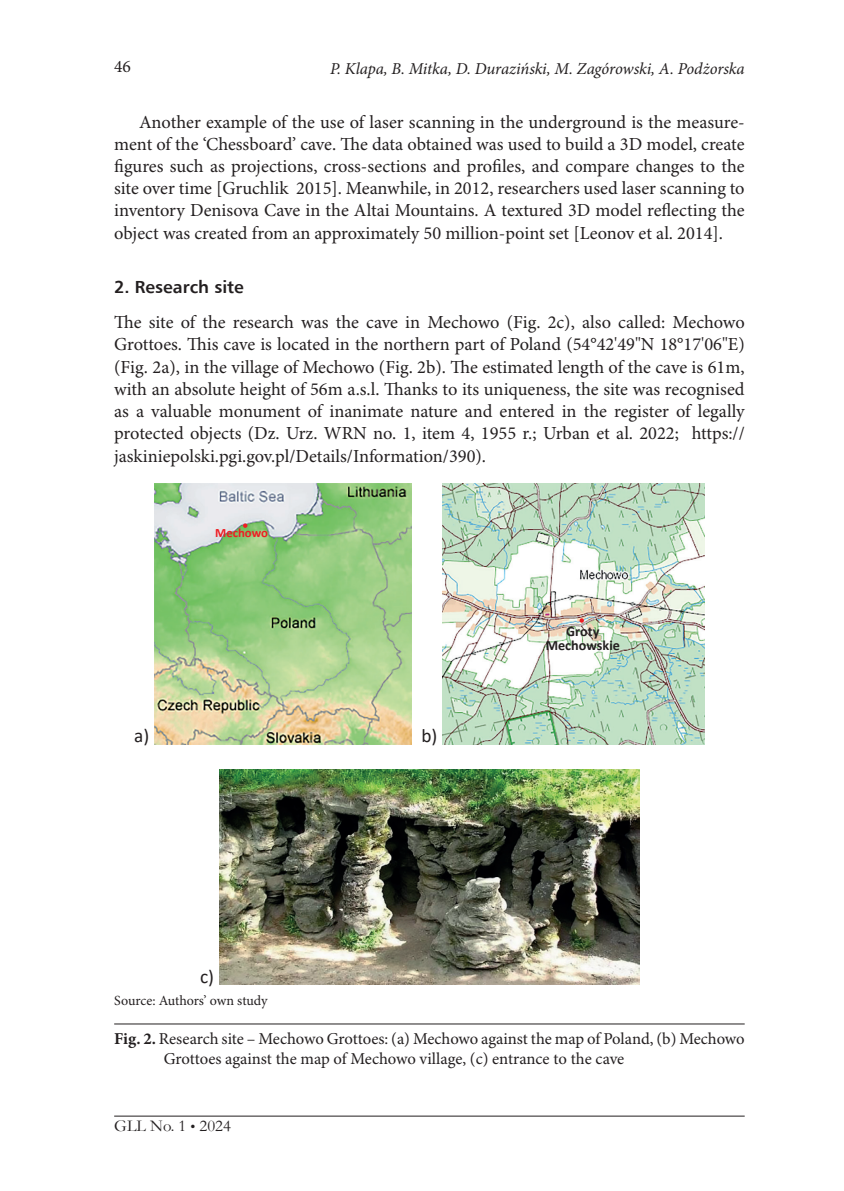
<style>
.page{position:relative;width:844px;height:1191px;background:#fff}
.page>*{position:absolute;margin:0;border:0;box-sizing:border-box;transform-origin:0 0}
.t1{font:19.25px "Calibri";color:#231f20}
.t2{font:18.38px/22.2px "Minion Pro";color:#231f20;text-align:justify}
.t3{font:700 17.5px "Humnst 777 EU";color:#231f20}
.t4{font:17.5px "Minion Pro";color:#231f20}
.t5{font:16.62px/19.2px "Minion Pro";letter-spacing:-.005em;color:#231f20}
.t6{font:italic 16.62px "Minion Pro";letter-spacing:-.005em;color:#231f20}
.t7{font:16.62px "Garamond";color:#231f20}
.t8{font:700 14.17px/14.2px "Calibri";color:#231f20;text-align:center}
.t9{font:14px "Minion Pro";letter-spacing:-.005em;color:#231f20}
.t10{font:700 12.78px "Calibri";color:#ee1d23}
.s1{font-weight:700}
.s2{font-size:14px}
</style>
<div class="page">
<hr style="left:114px;top:1115px;width:630px;height:1px;background:#231f20">
<img style="left:154px;top:483px;width:257px;height:261px">
<img style="left:442px;top:483px;width:262px;height:261px">
<img style="left:219px;top:769px;width:420px;height:215px">
<hr style="left:114px;top:1023px;width:630px;height:1px;background:#231f20">
<svg style="left:243px;top:523px;width:4px;height:5px"></svg>
<svg style="left:579px;top:618px;width:4px;height:5px"></svg>
<p class="t4" style="left:114px;top:56px;width:18px">46</p>
<p class="t6" style="left:330px;top:58px;width:416px">P. Klapa, B. Mitka, D. Duraziński, M. Zagórowski, A. Podżorska</p>
<p class="t2" style="left:114px;top:111px;width:632px;text-indent:25px">Another example of the use of laser scanning in the underground is the measure&shy;ment of the ‘Chessboard’ cave. The data obtained was used to build a 3D model, create figures such as projections, cross-sections and profiles, and compare changes to the site over time [Gruchlik 2015]. Meanwhile, in 2012, researchers used laser scanning to inventory Denisova Cave in the Altai Mountains. A textured 3D model reflecting the object was created from an approximately 50 million-point set [Leonov et al. 2014].</p>
<p class="t3" style="left:114px;top:276px;width:131px">2. Research site</p>
<p class="t2" style="left:114px;top:312px;width:632px">The site of the research was the cave in Mechowo (Fig. 2c), also called: Mechowo Grottoes. This cave is located in the northern part of Poland (54°42'49"N 18°17'06"E) (Fig. 2a), in the village of Mechowo (Fig. 2b). The estimated length of the cave is 61m, with an absolute height of 56m a.s.l. Thanks to its uniqueness, the site was recognised as a valuable monument of inanimate nature and entered in the register of legally protected objects (Dz. Urz. WRN no. 1, item 4, 1955 r.; Urban et al. 2022; https:// jaskiniepolski.pgi.gov.pl/Details/Information/390).</p>
<p class="t10" style="left:215px;top:524px;width:54px">Mechowo</p>
<p class="t1" style="left:134px;top:722px;width:17px">a)</p>
<p class="t1" style="left:200px;top:963px;width:15px">c)</p>
<p class="t1" style="left:421px;top:722px;width:17px">b)</p>
<p class="t8" style="left:545px;top:624px;width:76px">Groty<br>Mechowskie</p>
<p class="t9" style="left:114px;top:992px;width:155px">Source: Authors’ own study</p>
<p class="t5" style="left:164px;top:1030px;width:582px;text-indent:-50px"><span class="s1">Fig. 2.</span> Research site – Mechowo Grottoes: (a) Mechowo against the map of Poland, (b) Mechowo<br>Grottoes against the map of Mechowo village, (c) entrance to the cave</p>
<p class="t7" style="left:114px;top:1114px;width:118px">GLL No. 1 <span class="s2">•</span> 2024</p>
</div>
